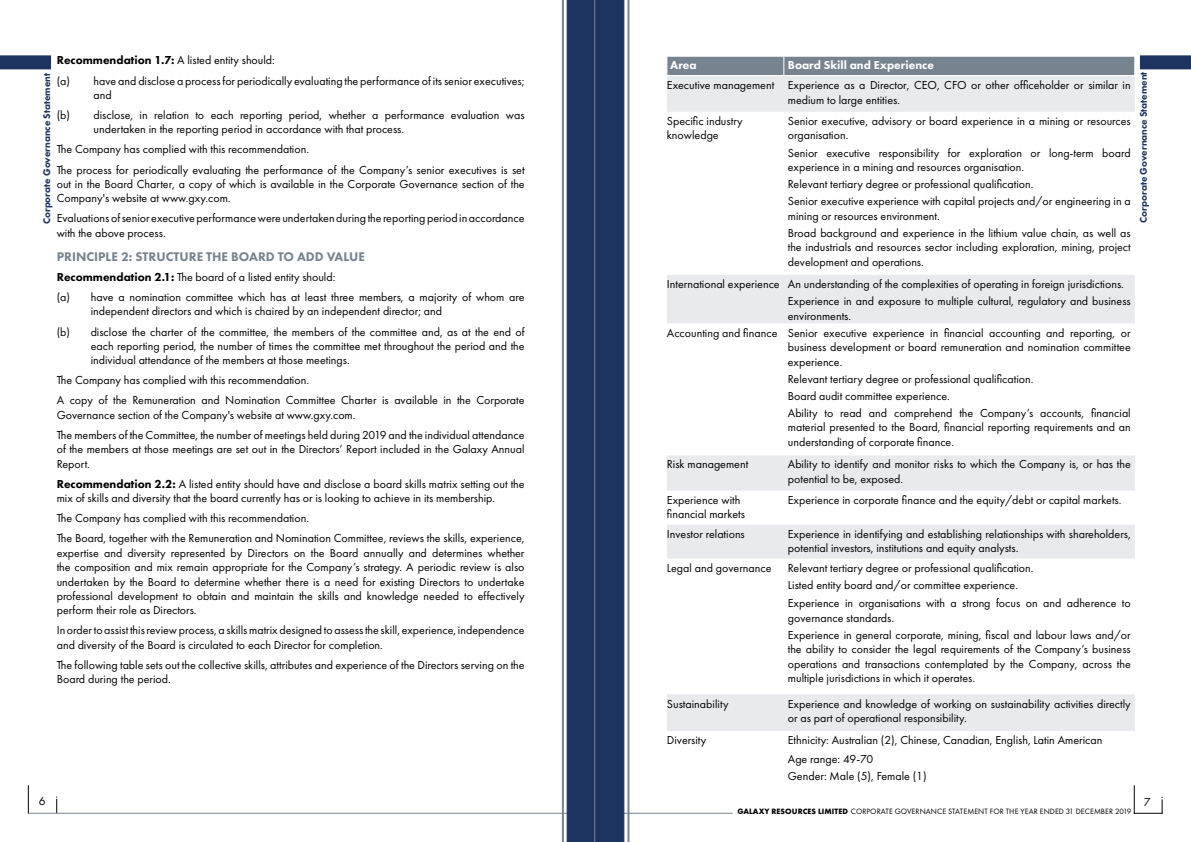
<style>
.page{position:relative;width:1191px;height:842px;background:#fff}
.page>*{position:absolute;margin:0;border:0;box-sizing:border-box;transform-origin:0 0}
.t1{font:800 13px "Futura PT";color:#77848f}
.t2{font:12px/14.4px "Futura PT";color:#000}
.t3{font:800 12px "Futura PT";color:#fff}
.t4{font:800 10px "Futura PT";color:#1e3460}
.t5{font:8px "Futura PT";letter-spacing:.01em;color:#000}
.s1{font-weight:800}
.s2{font-weight:700}
</style>
<div class="page">
<svg style="left:28px;top:785px;width:1px;height:29px"></svg>
<svg style="left:56px;top:796px;width:1px;height:17px"></svg>
<hr style="left:29px;top:813px;width:703px;height:1px;background:#77848f">
<svg style="left:667px;top:76px;width:467px;height:247px"></svg>
<svg style="left:667px;top:455px;width:467px;height:104px;fill:#e9eaed"></svg>
<svg style="left:667px;top:694px;width:495px;height:120px"></svg>
<div style="left:667px;top:56px;width:468px;height:19px;background:#77848f"></div>
<div style="left:0;top:55px;width:51px;height:14px;background:#1e3460"></div>
<div style="left:1140px;top:55px;width:51px;height:14px;background:#1e3460"></div>
<hr style="left:562px;top:0;width:2px;height:842px;background:#77848f">
<hr style="left:627px;top:0;width:2px;height:842px;background:#77848f">
<svg style="left:566px;top:0;width:59px;height:842px;background:#243964"></svg>
<hr style="left:594px;top:0;width:1px;height:842px;background:#77848f">
<p class="t2" style="left:57px;top:50px;width:469px;line-height:20.1px"><span class="s1">Recommendation 1.7:</span> A listed entity should:<br>(a) have and disclose a process for periodically evaluating the performance of its senior executives;</p>
<p class="t2" style="left:57px;top:85px;width:469px;line-height:20.1px;text-indent:37px">and<br>(b) disclose, in relation to each reporting period, whether a performance evaluation was</p>
<p class="t2" style="left:57px;top:119px;width:469px;line-height:20.1px;text-indent:37px">undertaken in the reporting period in accordance with that process.<br>The Company has complied with this recommendation.<br>The process for periodically evaluating the performance of the Company’s senior executives is set</p>
<p class="t2" style="left:57px;top:177px;width:469px">out in the Board Charter, a copy of which is available in the Corporate Governance section of the<br>Company's website at www.gxy.com.</p>
<p class="t2" style="left:57px;top:211px;width:469px">Evaluations of senior executive performance were undertaken during the reporting period in accordance with the above process.</p>
<p class="t1" style="left:57px;top:248px;width:310px">PRINCIPLE 2: STRUCTURE THE BOARD TO ADD VALUE</p>
<p class="t2" style="left:57px;top:267px;width:469px;line-height:20.1px"><span class="s1">Recommendation 2.1:</span> The board of a listed entity should:<br>(a) have a nomination committee which has at least three members, a majority of whom are</p>
<p class="t2" style="left:57px;top:301px;width:469px;line-height:20.1px;text-indent:34px">independent directors and which is chaired by an independent director; and<br>(b) disclose the charter of the committee, the members of the committee and, as at the end of</p>
<p class="t2" style="left:91px;top:339px;width:435px">each reporting period, the number of times the committee met throughout the period and the individual attendance of the members at those meetings.</p>
<p class="t2" style="left:57px;top:370px;width:469px;line-height:20.1px">The Company has complied with this recommendation.<br>A copy of the Remuneration and Nomination Committee Charter is available in the Corporate</p>
<p class="t2" style="left:57px;top:405px;width:469px;line-height:20.1px">Governance section of the Company's website at www.gxy.com.<br>The members of the Committee, the number of meetings held during 2019 and the individual attendance</p>
<p class="t2" style="left:57px;top:442px;width:469px">of the members at those meetings are set out in the Directors’ Report included in the Galaxy Annual<br>Report.</p>
<p class="t2" style="left:57px;top:476px;width:469px"><span class="s1">Recommendation 2.2:</span> A listed entity should have and disclose a board skills matrix setting out the mix of skills and diversity that the board currently has or is looking to achieve in its membership.</p>
<p class="t2" style="left:57px;top:508px;width:469px;line-height:20.1px">The Company has complied with this recommendation.<br>The Board, together with the Remuneration and Nomination Committee, reviews the skills, experience,</p>
<p class="t2" style="left:57px;top:545px;width:469px;text-align:justify">expertise and diversity represented by Directors on the Board annually and determines whether the composition and mix remain appropriate for the Company’s strategy. A periodic review is also undertaken by the Board to determine whether there is a need for existing Directors to undertake professional development to obtain and maintain the skills and knowledge needed to effectively perform their role as Directors.</p>
<p class="t2" style="left:57px;top:623px;width:469px">In order to assist this review process, a skills matrix designed to assess the skill, experience, independence and diversity of the Board is circulated to each Director for completion.</p>
<p class="t2" style="left:57px;top:658px;width:469px">The following table sets out the collective skills, attributes and experience of the Directors serving on the<br>Board during the period.</p>
<p class="t3" style="left:670px;top:58px;width:28px">Area</p>
<p class="t3" style="left:788px;top:58px;width:147px">Board Skill and Experience</p>
<p class="t2" style="left:788px;top:78px;width:344px;text-indent:-121px">Executive management Experience as a Director, CEO, CFO or other officeholder or similar in medium to large entities.</p>
<p class="t2" style="left:667px;top:114px;width:77px">Specific industry knowledge</p>
<p class="t2" style="left:788px;top:114px;width:344px">Senior executive, advisory or board experience in a mining or resources organisation.</p>
<p class="t2" style="left:788px;top:145px;width:344px">Senior executive responsibility for exploration or long-term board experience in a mining and resources organisation.</p>
<p class="t2" style="left:788px;top:175px;width:344px;line-height:17.2px">Relevant tertiary degree or professional qualification.<br>Senior executive experience with capital projects and/or engineering in a</p>
<p class="t2" style="left:788px;top:207px;width:344px;line-height:17.2px">mining or resources environment.<br>Broad background and experience in the lithium value chain, as well as</p>
<p class="t2" style="left:788px;top:240px;width:344px">the industrials and resources sector including exploration, mining, project development and operations.</p>
<p class="t2" style="left:788px;top:275px;width:344px;line-height:17.2px;text-indent:-121px">International experience An understanding of the complexities of operating in foreign jurisdictions.<br>Experience in and exposure to multiple cultural, regulatory and business</p>
<p class="t2" style="left:667px;top:307px;width:465px;line-height:17.2px;text-indent:121px">environments.<br>Accounting and finance Senior executive experience in financial accounting and reporting, or</p>
<p class="t2" style="left:788px;top:340px;width:344px">business development or board remuneration and nomination committee experience.</p>
<p class="t2" style="left:788px;top:370px;width:344px;line-height:17.2px">Relevant tertiary degree or professional qualification.<br>Board audit committee experience.<br>Ability to read and comprehend the Company’s accounts, financial</p>
<p class="t2" style="left:788px;top:420px;width:344px">material presented to the Board, financial reporting requirements and an understanding of corporate finance.</p>
<p class="t2" style="left:667px;top:457px;width:83px">Risk management</p>
<p class="t2" style="left:788px;top:457px;width:344px">Ability to identify and monitor risks to which the Company is, or has the potential to be, exposed.</p>
<p class="t2" style="left:667px;top:493px;width:80px">Experience with financial markets</p>
<p class="t2" style="left:788px;top:493px;width:335px">Experience in corporate finance and the equity/debt or capital markets.</p>
<p class="t2" style="left:667px;top:527px;width:79px">Investor relations</p>
<p class="t2" style="left:788px;top:527px;width:344px">Experience in identifying and establishing relationships with shareholders, potential investors, institutions and equity analysts.</p>
<p class="t2" style="left:667px;top:561px;width:106px">Legal and governance</p>
<p class="t2" style="left:788px;top:559px;width:344px;line-height:17.6px">Relevant tertiary degree or professional qualification.<br>Listed entity board and/or committee experience.<br>Experience in organisations with a strong focus on and adherence to</p>
<p class="t2" style="left:788px;top:609px;width:344px;line-height:17.2px">governance standards.<br>Experience in general corporate, mining, fiscal and labour laws and/or</p>
<p class="t2" style="left:788px;top:642px;width:344px;text-align:justify">the ability to consider the legal requirements of the Company’s business operations and transactions contemplated by the Company, across the multiple jurisdictions in which it operates.</p>
<p class="t2" style="left:667px;top:696px;width:63px">Sustainability</p>
<p class="t2" style="left:788px;top:696px;width:344px">Experience and knowledge of working on sustainability activities directly or as part of operational responsibility.</p>
<p class="t2" style="left:667px;top:733px;width:41px">Diversity</p>
<p class="t2" style="left:788px;top:731px;width:316px;line-height:17.7px">Ethnicity: Australian (2), Chinese, Canadian, English, Latin American<br>Age range: 49-70<br>Gender: Male (5), Female (1)</p>
<p class="t4" style="left:41px;top:224px;width:153px;rotate:-90deg">Corporate Governance Statement</p>
<p class="t4" style="left:1137px;top:223px;width:153px;rotate:-90deg">Corporate Governance Statement</p>
<p class="t2" style="left:39px;top:794px;width:8px">6</p>
<p class="t2" style="left:1143px;top:794px;width:8px">7</p>
<p class="t5" style="left:737px;top:806px;width:395px"><span class="s2">GALAXY RESOURCES LIMITED</span> CORPORATE GOVERNANCE STATEMENT FOR THE YEAR ENDED 31 DECEMBER 2019</p>
</div>
